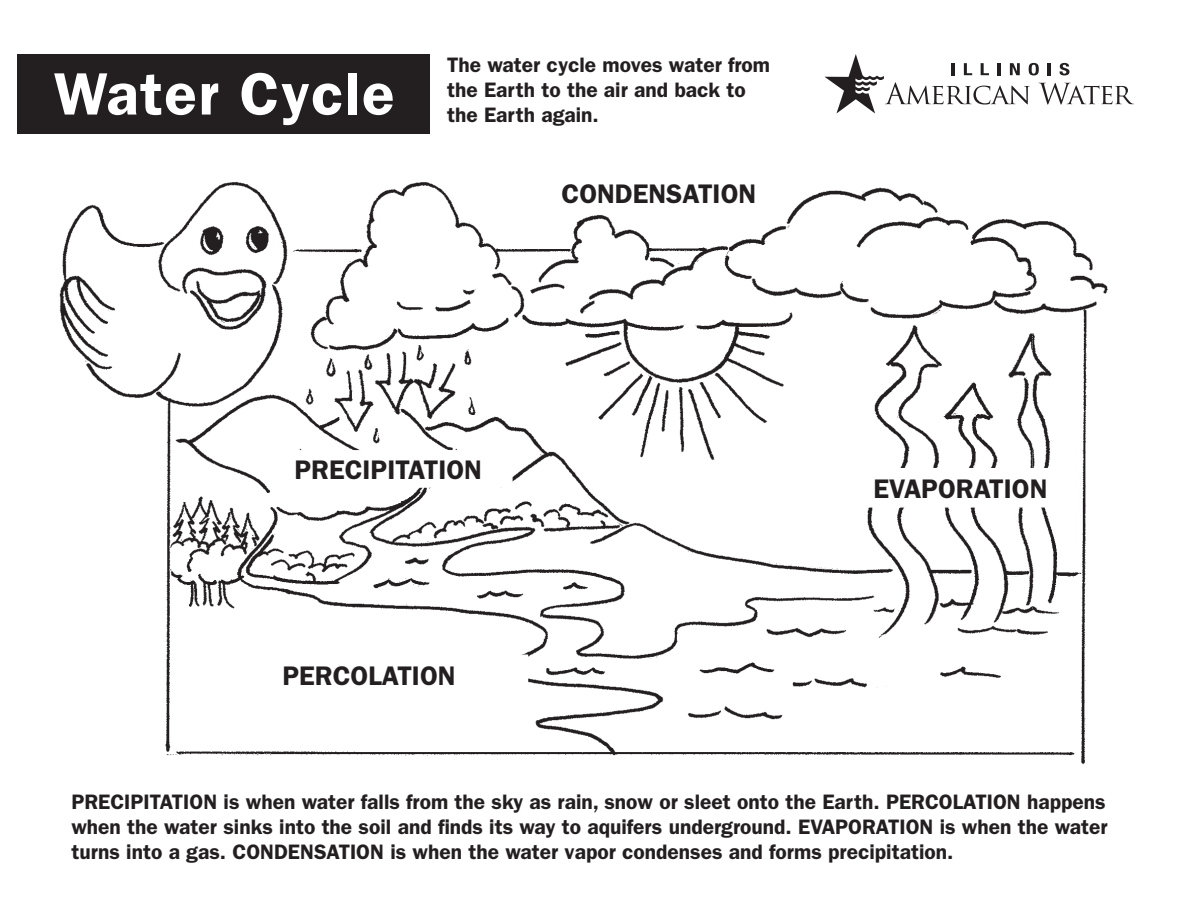
<style>
.page{position:relative;width:1188px;height:918px;background:#fff}
.page>*{position:absolute;margin:0;border:0;box-sizing:border-box;transform-origin:0 0}
.t1{font:600 60px "ITC Franklin Gothic Std";letter-spacing:.025em;color:#fff}
.Body_Coypy_18{font:600 27px "ITC Franklin Gothic Std";color:#231f20}
.Body_Copy{font:600 27px "ITC Franklin Gothic Std";color:#231f20}
.Body_Copy-2{font:600 21px/25.2px "ITC Franklin Gothic Std";color:#231f20;text-align:justify}
</style>
<div class="page">
<img style="left:59px;top:76px;width:1049px;height:689px">
<svg style="left:251px;top:167px;width:46px;height:30px"></svg>
<div style="left:835px;top:468px;width:234px;height:40px;background:#fff"></div>
<div style="left:278px;top:450px;width:235px;height:38px;background:#fff"></div>
<div style="left:295px;top:655px;width:233px;height:39px;background:#fff"></div>
<div style="left:18px;top:54px;width:412px;height:80px;background:#231f20"></div>
<svg style="left:825px;top:54px;width:309px;height:60px"></svg>
<p class="t1" style="left:54px;top:58px;width:342px">Water Cycle</p>
<p class="Body_Copy-2" style="left:447px;top:52px;width:325px">The water cycle moves water from the Earth to the air and back to</p>
<p class="Body_Copy-2" style="left:447px;top:102px;width:153px">the Earth again.</p>
<p class="Body_Coypy_18" style="left:562px;top:178px;width:196px">CONDENSATION</p>
<p class="Body_Copy" style="left:294px;top:454px;width:189px">PRECIPITATION</p>
<p class="Body_Coypy_18" style="left:283px;top:660px;width:175px">PERCOLATION</p>
<p class="Body_Coypy_18" style="left:874px;top:473px;width:175px">EVAPORATION</p>
<p class="Body_Copy-2" style="left:71px;top:789px;width:1038px">PRECIPITATION is when water falls from the sky as rain, snow or sleet onto the Earth. PERCOLATION happens when the water sinks into the soil and finds its way to aquifers underground. EVAPORATION is when the water turns into a gas. CONDENSATION is when the water vapor condenses and forms precipitation.</p>
</div>
